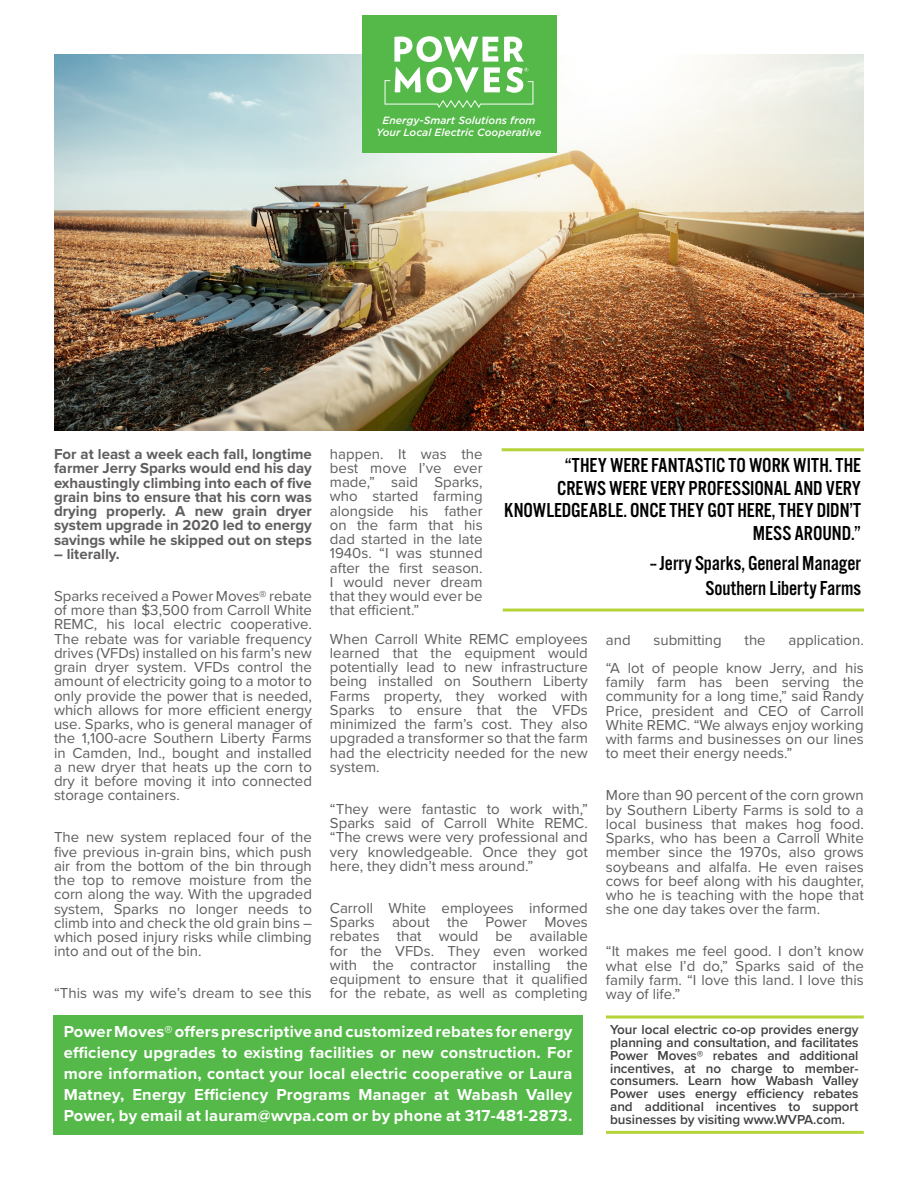
<style>
.page{position:relative;width:918px;height:1188px;background:#fff}
.page>*{position:absolute;margin:0;border:0;box-sizing:border-box;transform-origin:0 0}
.t1{font:21px/22.5px "Alternate Got No 3 D";letter-spacing:-.005em;color:#000101;text-align:right}
.t2{font:700 16.5px/21px "Proxima Nova";letter-spacing:.015em;color:#fff;text-align:justify}
.t3{font:15px/14.2px "Proxima Nova";color:#605d5d;text-align:justify}
.t4{font:700 15px/14.2px "Proxima Nova";color:#605d5d;text-align:justify}
.t5{font:600 13.5px/12.8px "Proxima Nova";letter-spacing:-.005em;color:#414042;text-align:justify}
.t6{font:italic 500 10.5px/12px "Gotham";color:#fff;text-align:center}
.s1{font-weight:600}
</style>
<div class="page">
<div style="left:53px;top:1015px;width:530px;height:119px;background:#54b948"></div>
<hr style="left:606px;top:1016px;width:258px;height:2px;background:#b5d43a">
<img style="left:54px;top:54px;width:810px;height:377px">
<hr style="left:606px;top:1131px;width:258px;height:3px;background:#b5d43a">
<div style="left:362px;top:16px;width:194px;height:137px;background:#54b948"></div>
<svg style="left:385px;top:36px;width:148px;height:72px"></svg>
<hr style="left:502px;top:448px;width:362px;height:3px;background:#b5d43a">
<hr style="left:503px;top:609px;width:361px;height:3px;background:#b5d43a">
<p class="t6" style="left:377px;top:114px;width:166px">Energy-Smart Solutions from<br>Your Local Electric Cooperative</p>
<p class="t4" style="left:54px;top:447px;width:259px">For at least a week each fall, longtime farmer Jerry Sparks would end his day exhaustingly climbing into each of five grain bins to ensure that his corn was drying properly. A new grain dryer system upgrade in 2020 led to energy savings while he skipped out on steps</p>
<p class="t4" style="left:54px;top:546px;width:67px">– literally.</p>
<p class="t3" style="left:54px;top:588px;width:259px">Sparks received a Power Moves® rebate of more than $3,500 from Carroll White REMC, his local electric cooperative.<br>The rebate was for variable frequency drives (VFDs) installed on his farm’s new grain dryer system. VFDs control the amount of electricity going to a motor to only provide the power that is needed, which allows for more efficient energy use. Sparks, who is general manager of the 1,100-acre Southern Liberty Farms in Camden, Ind., bought and installed a new dryer that heats up the corn to dry it before moving it into connected storage containers.</p>
<p class="t3" style="left:54px;top:830px;width:259px">The new system replaced four of the five previous in-grain bins, which push air from the bottom of the bin through the top to remove moisture from the corn along the way. With the upgraded system, Sparks no longer needs to climb into and check the old grain bins – which posed injury risks while climbing into and out of the bin.</p>
<p class="t3" style="left:54px;top:986px;width:259px">“This was my wife’s dream to see this</p>
<p class="t3" style="left:330px;top:446px;width:154px">happen. It was the best move I’ve ever made,” said Sparks, who started farming alongside his father on the farm that his dad started in the late 1940s. “I was stunned after the first season.<br>I would never dream that they would ever be that efficient.”</p>
<p class="t3" style="left:330px;top:631px;width:259px">When Carroll White REMC employees learned that the equipment would potentially lead to new infrastructure being installed on Southern Liberty Farms property, they worked with Sparks to ensure that the VFDs minimized the farm’s cost. They also upgraded a transformer so that the farm had the electricity needed for the new system.</p>
<p class="t3" style="left:330px;top:801px;width:259px">“They were fantastic to work with,” Sparks said of Carroll White REMC. “The crews were very professional and very knowledgeable. Once they got here, they didn’t mess around.”</p>
<p class="t3" style="left:330px;top:900px;width:259px">Carroll White employees informed Sparks about the Power Moves rebates that would be available for the VFDs. They even worked with the contractor installing the equipment to ensure that it qualified for the rebate, as well as completing</p>
<h1 class="t1" style="left:504px;top:455px;width:358px">“THEY WERE FANTASTIC TO WORK WITH. THE<br>CREWS WERE VERY PROFESSIONAL AND VERY KNOWLEDGEABLE. ONCE THEY GOT HERE, THEY DIDN’T MESS AROUND.”</h1>
<h1 class="t1" style="left:651px;top:551px;width:212px;line-height:24.8px">-- Jerry Sparks, General Manager<br>Southern Liberty Farms</h1>
<p class="t3" style="left:606px;top:626px;width:259px;line-height:27.8px;text-align:right">application.<br>“A lot of people know Jerry, and his</p>
<p class="t3" style="left:606px;top:674px;width:259px">family farm has been serving the community for a long time,” said Randy Price, president and CEO of Carroll White REMC. “We always enjoy working with farms and businesses on our lines to meet their energy needs.”</p>
<p class="t3" style="left:606px;top:788px;width:259px">More than 90 percent of the corn grown by Southern Liberty Farms is sold to a local business that makes hog food.<br>Sparks, who has been a Carroll White member since the 1970s, also grows soybeans and alfalfa. He even raises cows for beef along with his daughter, who he is teaching with the hope that she one day takes over the farm.</p>
<p class="t3" style="left:606px;top:944px;width:259px">“It makes me feel good. I don’t know what else I’d do,” Sparks said of the family farm. “I love this land. I love this way of life.”</p>
<p class="t3" style="left:606px;top:632px;width:26px">and</p>
<p class="t3" style="left:653px;top:632px;width:70px">submitting</p>
<p class="t3" style="left:745px;top:632px;width:23px">the</p>
<p class="t2" style="left:64px;top:1021px;width:510px">Power Moves<span class="s1">®</span> offers prescriptive and customized rebates for energy efficiency upgrades to existing facilities or new construction. For more information, contact your local electric cooperative or Laura Matney, Energy Efficiency Programs Manager at Wabash Valley Power, by email at lauram@wvpa.com or by phone at 317-481-2873.</p>
<p class="t5" style="left:610px;top:1023px;width:250px">Your local electric co-op provides energy planning and consultation, and facilitates Power Moves® rebates and additional incentives, at no charge to member&shy;consumers. Learn how Wabash Valley Power uses energy efficiency rebates and additional incentives to support businesses by visiting www.WVPA.com.</p>
</div>
